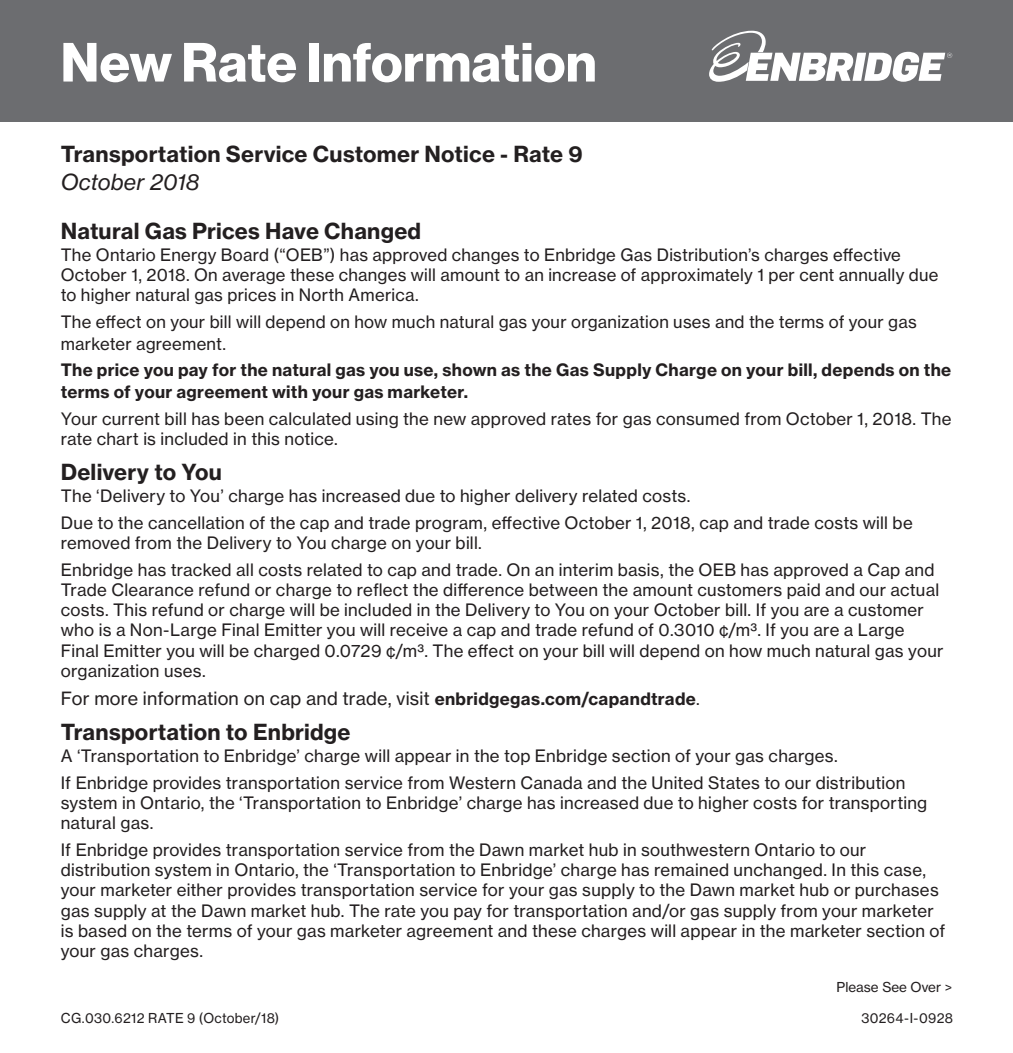
<style>
.page{position:relative;width:1013px;height:1053px;background:#fff}
.page>*{position:absolute;margin:0;border:0;box-sizing:border-box;transform-origin:0 0}
.t1{font:54px "N Haas Grotesk DS Std 75 Bd";letter-spacing:.01em;color:#fff}
._1_HEADING{font:21.82px "N Haas Grotesk TX Std 75 Bd";letter-spacing:.01em;color:#231f20}
.Date{font:21.82px "N Haas Grotesk TX Std 56 It";letter-spacing:.005em;color:#231f20}
._2_BODY{font:18px "N Haas Grotesk TX Std 55 Rg";letter-spacing:.015em;color:#231f20}
._2_BODY-2{font:16.88px/20.2px "N Haas Grotesk TX Std 55 Rg";letter-spacing:.015em;color:#231f20}
._2_BODY-3{font:16.88px/21.6px "N Haas Grotesk TX Std 75 Bd";letter-spacing:.02em;color:#231f20}
.Legal{font:13.5px "N Haas Grotesk TX Std 55 Rg";letter-spacing:.02em;color:#231f20}
.Legal-2{font:13.5px "N Haas Grotesk TX Std 55 Rg";color:#231f20}
.s1{font-family:"N Haas Grotesk TX Std 75 Bd";font-size:16.88px}
.s2{font-size:16.88px}
</style>
<div class="page">
<div style="left:0;top:0;width:1012px;height:121px;background:#6c6d70"></div>
<svg style="left:709px;top:31px;width:243px;height:51px"></svg>
<h1 class="t1" style="left:61px;top:31px;width:537px">New Rate Information</h1>
<p class="_1_HEADING" style="left:61px;top:140px;width:523px">Transportation Service Customer Notice - Rate 9</p>
<p class="Date" style="left:61px;top:169px;width:140px">October 2018</p>
<p class="_1_HEADING" style="left:61px;top:217px;width:362px">Natural Gas Prices Have Changed</p>
<p class="_2_BODY-2" style="left:61px;top:245px;width:879px">The Ontario Energy Board (“OEB”) has approved changes to Enbridge Gas Distribution’s charges effective<br>October 1, 2018. On average these changes will amount to an increase of approximately 1 per cent annually due to higher natural gas prices in North America.</p>
<p class="_2_BODY-2" style="left:61px;top:311px;width:857px;line-height:21.6px">The effect on your bill will depend on how much natural gas your organization uses and the terms of your gas marketer agreement.</p>
<p class="_2_BODY-3" style="left:61px;top:359px;width:892px">The price you pay for the natural gas you use, shown as the Gas Supply Charge on your bill, depends on the terms of your agreement with your gas marketer.</p>
<p class="_2_BODY-2" style="left:61px;top:408px;width:892px">Your current bill has been calculated using the new approved rates for gas consumed from October 1, 2018. The rate chart is included in this notice.</p>
<p class="_1_HEADING" style="left:61px;top:458px;width:163px">Delivery to You</p>
<p class="_2_BODY-2" style="left:61px;top:486px;width:631px">The ‘Delivery to You’ charge has increased due to higher delivery related costs.</p>
<p class="_2_BODY-2" style="left:61px;top:512px;width:853px">Due to the cancellation of the cap and trade program, effective October 1, 2018, cap and trade costs will be removed from the Delivery to You charge on your bill.</p>
<p class="_2_BODY-2" style="left:61px;top:559px;width:884px">Enbridge has tracked all costs related to cap and trade. On an interim basis, the OEB has approved a Cap and Trade Clearance refund or charge to reflect the difference between the amount customers paid and our actual costs. This refund or charge will be included in the Delivery to You on your October bill. If you are a customer who is a Non-Large Final Emitter you will receive a cap and trade refund of 0.3010 ¢/m³. If you are a Large Final Emitter you will be charged 0.0729 ¢/m³. The effect on your bill will depend on how much natural gas your organization uses.</p>
<p class="_2_BODY" style="left:61px;top:687px;width:640px">For more information on cap and trade, visit <span class="s1">enbridgegas.com/capandtrade</span><span class="s2">.</span></p>
<p class="_1_HEADING" style="left:61px;top:718px;width:291px">Transportation to Enbridge</p>
<p class="_2_BODY-2" style="left:61px;top:746px;width:778px">A ‘Transportation to Enbridge’ charge will appear in the top Enbridge section of your gas charges.</p>
<p class="_2_BODY-2" style="left:61px;top:772px;width:868px">If Enbridge provides transportation service from Western Canada and the United States to our distribution system in Ontario, the ‘Transportation to Enbridge’ charge has increased due to higher costs for transporting natural gas.</p>
<p class="_2_BODY-2" style="left:61px;top:840px;width:886px">If Enbridge provides transportation service from the Dawn market hub in southwestern Ontario to our distribution system in Ontario, the ‘Transportation to Enbridge’ charge has remained unchanged. In this case, your marketer either provides transportation service for your gas supply to the Dawn market hub or purchases gas supply at the Dawn market hub. The rate you pay for transportation and/or gas supply from your marketer is based on the terms of your gas marketer agreement and these charges will appear in the marketer section of your gas charges.</p>
<p class="Legal-2" style="left:836px;top:979px;width:117px">Please See Over &gt;</p>
<p class="Legal" style="left:61px;top:1010px;width:220px">CG.030.6212 RATE 9 (October/18)</p>
<p class="Legal" style="left:861px;top:1010px;width:93px">30264-I-0928</p>
</div>
